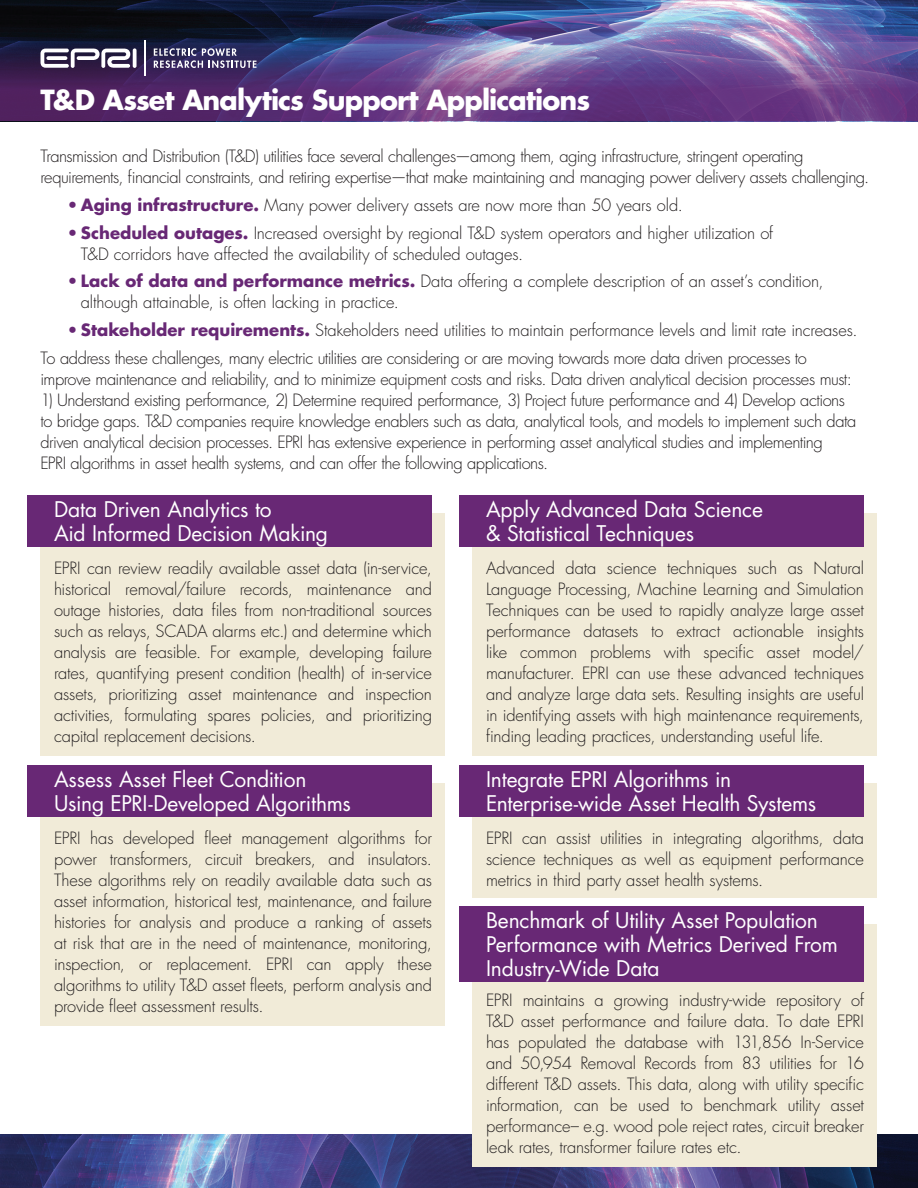
<style>
.page{position:relative;width:918px;height:1188px;background:#fff}
.page>*{position:absolute;margin:0;border:0;box-sizing:border-box;transform-origin:0 0}
.t1{font:700 27px "Futura LT Pro";letter-spacing:-.03em;color:#fff}
.t2{font:21px/24px "Futura LT Pro";letter-spacing:-.005em;color:#fff}
.t3{font:300 16.5px/21px "Futura LT Pro";letter-spacing:-.025em;color:#231f20;text-align:justify}
.s1{color:#682875}
.s2{font-weight:700;color:#682875}
</style>
<div class="page">
<img style="left:0;top:0;width:918px;height:40px">
<img style="left:0;top:40px;width:918px;height:82px">
<img style="left:0;top:1134px;width:918px;height:54px">
<div style="left:40px;top:513px;width:406px;height:243px;background:#f1ebd8"></div>
<div style="left:40px;top:783px;width:406px;height:243px;background:#f1ebd8"></div>
<div style="left:472px;top:783px;width:406px;height:115px;background:#f1ebd8"></div>
<div style="left:472px;top:513px;width:406px;height:243px;background:#f1ebd8"></div>
<div style="left:472px;top:924px;width:406px;height:243px;background:#f1ebd8"></div>
<div style="left:27px;top:495px;width:405px;height:52px;background:#682875"></div>
<div style="left:27px;top:765px;width:405px;height:52px;background:#682875"></div>
<div style="left:459px;top:765px;width:405px;height:52px;background:#682875"></div>
<div style="left:459px;top:495px;width:405px;height:52px;background:#682875"></div>
<div style="left:459px;top:907px;width:405px;height:75px;background:#682875"></div>
<svg style="left:154px;top:48px;width:103px;height:20px;background:#666186"></svg>
<svg style="left:133px;top:48px;width:4px;height:20px"></svg>
<svg style="left:41px;top:48px;width:89px;height:20px"></svg>
<hr style="left:145px;top:40px;width:1px;height:36px;background:#fff">
<h1 class="t1" style="left:40px;top:79px;width:551px">T&amp;D Asset Analytics Support Applications</h1>
<p class="t3" style="left:40px;top:146px;width:830px">Transmission and Distribution (T&amp;D) utilities face several challenges—among them, aging infrastructure, stringent operating requirements, financial constraints, and retiring expertise—that make maintaining and managing power delivery assets challenging.</p>
<p class="t3" style="left:67px;top:194px;width:617px"><span class="s1">•</span> <span class="s2">Aging infrastructure.</span> Many power delivery assets are now more than 50 years old.</p>
<p class="t3" style="left:81px;top:222px;width:694px;text-indent:-13px"><span class="s1">•</span> <span class="s2">Scheduled outages.</span> Increased oversight by regional T&amp;D system operators and higher utilization of<br>T&amp;D corridors have affected the availability of scheduled outages.</p>
<p class="t3" style="left:81px;top:271px;width:744px;text-indent:-13px"><span class="s1">•</span> <span class="s2">Lack of data and performance metrics.</span> Data offering a complete description of an asset’s condition, although attainable, is often lacking in practice.</p>
<p class="t3" style="left:41px;top:316px;width:819px;line-height:27.8px;text-indent:27px"><span class="s1">•</span> <span class="s2">Stakeholder requirements.</span> Stakeholders need utilities to maintain performance levels and limit rate increases.<br>To address these challenges, many electric utilities are considering or are moving towards more data driven processes to</p>
<p class="t3" style="left:40px;top:368px;width:813px">improve maintenance and reliability, and to minimize equipment costs and risks. Data driven analytical decision processes must:</p>
<p class="t3" style="left:40px;top:389px;width:817px;text-align:left">1) Understand existing performance, 2) Determine required performance, 3) Project future performance and 4) Develop actions to bridge gaps. T&amp;D companies require knowledge enablers such as data, analytical tools, and models to implement such data driven analytical decision processes. EPRI has extensive experience in performing asset analytical studies and implementing<br>EPRI algorithms in asset health systems, and can offer the following applications.</p>
<p class="t2" style="left:54px;top:497px;width:276px">Data Driven Analytics to<br>Aid Informed Decision Making</p>
<p class="t3" style="left:54px;top:557px;width:380px">EPRI can review readily available asset data (in-service, historical removal/failure records, maintenance and outage histories, data files from non-traditional sources such as relays, SCADA alarms etc.) and determine which analysis are feasible. For example, developing failure rates, quantifying present condition (health) of in-service assets, prioritizing asset maintenance and inspection activities, formulating spares policies, and prioritizing capital replacement decisions.</p>
<p class="t2" style="left:486px;top:497px;width:279px">Apply Advanced Data Science &amp; Statistical Techniques</p>
<p class="t3" style="left:486px;top:558px;width:380px">Advanced data science techniques such as Natural Language Processing, Machine Learning and Simulation Techniques can be used to rapidly analyze large asset performance datasets to extract actionable insights like common problems with specific asset model/ manufacturer. EPRI can use these advanced techniques and analyze large data sets. Resulting insights are useful in identifying assets with high maintenance requirements, finding leading practices, understanding useful life.</p>
<p class="t2" style="left:54px;top:767px;width:298px">Assess Asset Fleet Condition<br>Using EPRI-Developed Algorithms</p>
<p class="t2" style="left:486px;top:767px;width:332px">Integrate EPRI Algorithms in<br>Enterprise-wide Asset Health Systems</p>
<p class="t3" style="left:54px;top:827px;width:380px">EPRI has developed fleet management algorithms for power transformers, circuit breakers, and insulators.<br>These algorithms rely on readily available data such as asset information, historical test, maintenance, and failure histories for analysis and produce a ranking of assets at risk that are in the need of maintenance, monitoring, inspection, or replacement. EPRI can apply these algorithms to utility T&amp;D asset fleets, perform analysis and provide fleet assessment results.</p>
<p class="t3" style="left:486px;top:828px;width:380px">EPRI can assist utilities in integrating algorithms, data science techniques as well as equipment performance metrics in third party asset health systems.</p>
<p class="t2" style="left:486px;top:908px;width:354px">Benchmark of Utility Asset Population<br>Performance with Metrics Derived From<br>Industry-Wide Data</p>
<p class="t3" style="left:486px;top:989px;width:380px">EPRI maintains a growing industry-wide repository of T&amp;D asset performance and failure data. To date EPRI has populated the database with 131,856 In-Service and 50,954 Removal Records from 83 utilities for 16 different T&amp;D assets. This data, along with utility specific information, can be used to benchmark utility asset performance– e.g. wood pole reject rates, circuit breaker leak rates, transformer failure rates etc.</p>
</div>
